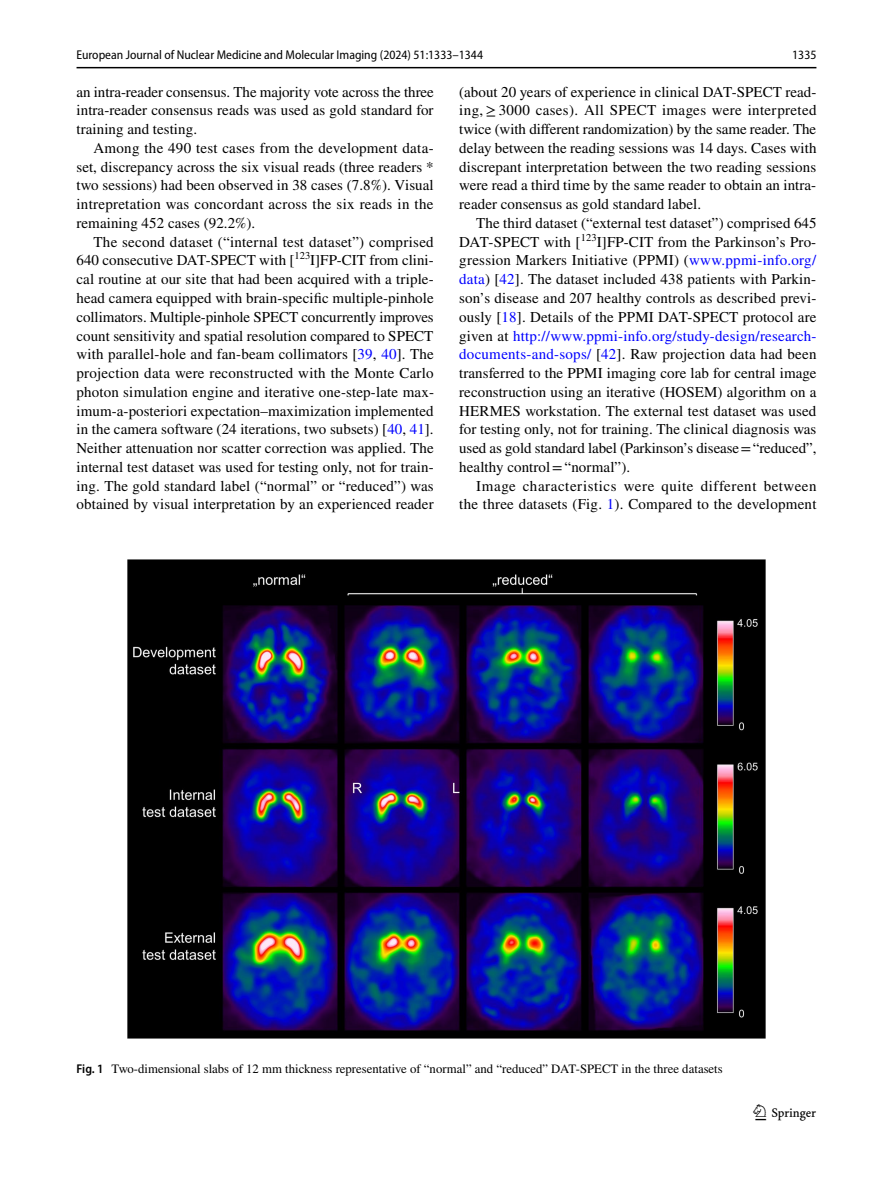
<style>
.page{position:relative;width:893px;height:1187px;background:#fff}
.page>*{position:absolute;margin:0;border:0;box-sizing:border-box;transform-origin:0 0}
.t1{font:22.5px "Springnew Regular 3";color:#000}
.t2{font:15px/18.8px "STIX";letter-spacing:.005em;color:#000;text-align:justify}
.t3{font:15px/18.8px "STIX";letter-spacing:.025em;color:#000;text-align:right}
.t4{font:12.75px "STIX";color:#000}
.t5{font:semi-condensed 12.75px "Myriad Pro";color:#000}
.s1{color:#00f}
.s2{font-family:"Myriad Pro";font-weight:600;font-stretch:semi-condensed}
</style>
<div class="page">
<hr style="left:77px;top:67px;width:739px;height:1px;background:#000">
<img style="left:128px;top:559px;width:637px;height:478px">
<p class="t5" style="left:77px;top:48px;width:408px">European Journal of Nuclear Medicine and Molecular Imaging (2024) 51:1333–1344</p>
<p class="t5" style="left:792px;top:48px;width:26px">1335</p>
<p class="t2" style="left:77px;top:83px;width:359px">an intra-reader consensus. The majority vote across the three intra-reader consensus reads was used as gold standard for training and testing.</p>
<p class="t2" style="left:77px;top:139px;width:359px;text-indent:17px">Among the 490 test cases from the development data&shy;set, discrepancy across the six visual reads (three readers * two sessions) had been observed in 38 cases (7.8%). Visual intrepretation was concordant across the six reads in the remaining 452 cases (92.2%).</p>
<p class="t2" style="left:77px;top:233px;width:359px;text-indent:17px">The second dataset (“internal test dataset”) comprised 640 consecutive DAT-SPECT with [<sup>123</sup>I]FP-CIT from clini&shy;cal routine at our site that had been acquired with a triple&shy;head camera equipped with brain-specific multiple-pinhole collimators. Multiple-pinhole SPECT concurrently improves count sensitivity and spatial resolution compared to SPECT with parallel-hole and fan-beam collimators [<span class="s1">39</span>, <span class="s1">40</span>]. The projection data were reconstructed with the Monte Carlo photon simulation engine and iterative one-step-late max&shy;imum-a-posteriori expectation–maximization implemented in the camera software (24 iterations, two subsets) [<span class="s1">40</span>, <span class="s1">41</span>].<br>Neither attenuation nor scatter correction was applied. The internal test dataset was used for testing only, not for train&shy;ing. The gold standard label (“normal” or “reduced”) was obtained by visual interpretation by an experienced reader</p>
<p class="t2" style="left:459px;top:83px;width:359px">(about 20 years of experience in clinical DAT-SPECT read&shy;ing, ≥ 3000 cases). All SPECT images were interpreted twice (with different randomization) by the same reader. The delay between the reading sessions was 14 days. Cases with discrepant interpretation between the two reading sessions were read a third time by the same reader to obtain an intra&shy;reader consensus as gold standard label.</p>
<p class="t2" style="left:459px;top:214px;width:359px;text-indent:17px">The third dataset (“external test dataset”) comprised 645<br>DAT-SPECT with [<sup>123</sup>I]FP-CIT from the Parkinson’s Pro&shy;gression Markers Initiative (PPMI) (<span class="s1">www.ppmi-info.org/ data</span>) [<span class="s1">42</span>]. The dataset included 438 patients with Parkin&shy;son’s disease and 207 healthy controls as described previ&shy;ously [<span class="s1">18</span>]. Details of the PPMI DAT-SPECT protocol are given at <span class="s1">http://www.ppmi-info.org/study-design/research&shy;documents-and-sops/</span> [<span class="s1">42</span>]. Raw projection data had been transferred to the PPMI imaging core lab for central image reconstruction using an iterative (HOSEM) algorithm on a HERMES workstation. The external test dataset was used for testing only, not for training. The clinical diagnosis was used as gold standard label (Parkinson’s disease=“reduced”, healthy control=“normal”).</p>
<p class="t3" style="left:459px;top:477px;width:359px">Image characteristics were quite different between the three datasets (Fig. <span class="s1">1</span>). Compared to the development</p>
<p class="t4" style="left:77px;top:1059px;width:648px"><span class="s2">Fig. 1</span> Two-dimensional slabs of 12 mm thickness representative of “normal” and “reduced” DAT-SPECT in the three datasets</p>
<h1 class="t1" style="left:755px;top:1104px;width:62px">1 3</h1>
</div>
